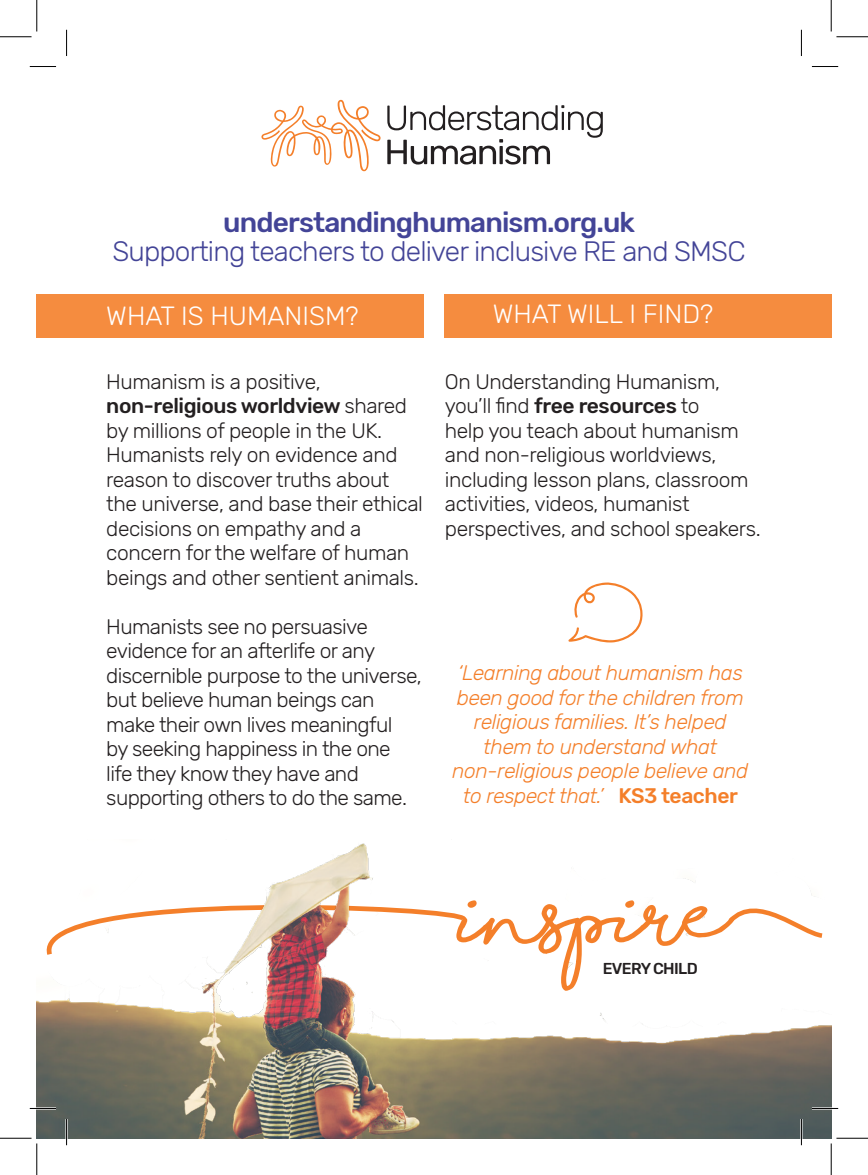
<style>
.page{position:relative;width:868px;height:1175px;background:#fff}
.page>*{position:absolute;margin:0;border:0;box-sizing:border-box;transform-origin:0 0}
.t1{font:700 75.25px "Shorelines Script";color:#f47f2a}
.t2{font:300 28px/29.8px "Rubik";letter-spacing:-.03em;color:#434497;text-align:center}
.t3{font:300 26.25px "Rubik";color:#fff}
.t4{font:300 21px/24.5px "Rubik";letter-spacing:-.02em;color:#231f20}
.t5{font:italic 300 21px/24.5px "Rubik";letter-spacing:-.02em;color:#f47f2a;text-align:center}
.t6{font:500 15.75px "Rubik";letter-spacing:-.04em;color:#231f20}
.s1{font-weight:500}
.s2{font-weight:500;font-style:normal}
</style>
<div class="page">
<svg style="left:387px;top:105px;width:215px;height:60px"></svg>
<svg style="left:261px;top:100px;width:119px;height:72px"></svg>
<img style="left:37px;top:843px;width:793px;height:295px">
<div style="left:37px;top:295px;width:386px;height:43px;background:#f58c3f"></div>
<div style="left:444px;top:295px;width:386px;height:43px;background:#f58c3f"></div>
<svg style="left:723px;top:892px;width:103px;height:48px"></svg>
<svg style="left:568px;top:582px;width:74px;height:60px"></svg>
<hr style="left:30px;top:1107px;width:26px;height:2px;background:#fff">
<hr style="left:811px;top:1107px;width:26px;height:2px;background:#fff">
<hr style="left:65px;top:1119px;width:3px;height:26px;background:#fff">
<hr style="left:800px;top:1119px;width:2px;height:26px;background:#fff">
<svg style="left:30px;top:66px;width:26px;height:1px"></svg>
<svg style="left:811px;top:66px;width:26px;height:1px"></svg>
<svg style="left:30px;top:1108px;width:26px;height:1px"></svg>
<svg style="left:811px;top:1108px;width:26px;height:1px"></svg>
<svg style="left:66px;top:30px;width:1px;height:26px"></svg>
<svg style="left:66px;top:1119px;width:1px;height:26px"></svg>
<svg style="left:800px;top:30px;width:1px;height:26px"></svg>
<svg style="left:800px;top:1119px;width:1px;height:26px"></svg>
<hr style="left:0;top:36px;width:32px;height:1px;background:#000">
<hr style="left:836px;top:36px;width:31px;height:1px;background:#000">
<hr style="left:0;top:1138px;width:32px;height:1px;background:#000">
<hr style="left:836px;top:1138px;width:31px;height:1px;background:#000">
<hr style="left:36px;top:0;width:1px;height:31px;background:#000">
<hr style="left:36px;top:1143px;width:1px;height:32px;background:#000">
<hr style="left:830px;top:0;width:1px;height:31px;background:#000">
<hr style="left:830px;top:1143px;width:1px;height:32px;background:#000">
<p class="t2" style="left:112px;top:208px;width:634px"><span class="s1">understandinghumanism.org.uk<br></span>Supporting teachers to deliver inclusive RE and SMSC</p>
<p class="t3" style="left:106px;top:301px;width:254px">WHAT IS HUMANISM?</p>
<p class="t3" style="left:492px;top:299px;width:222px">WHAT WILL I FIND?</p>
<p class="t4" style="left:106px;top:370px;width:318px">Humanism is a positive, <span class="s1">non-religious worldview</span> shared by millions of people in the UK.<br>Humanists rely on evidence and reason to discover truths about the universe, and base their ethical decisions on empathy and a concern for the welfare of human beings and other sentient animals.</p>
<p class="t4" style="left:106px;top:615px;width:317px">Humanists see no persuasive evidence for an afterlife or any discernible purpose to the universe, but believe human beings can make their own lives meaningful<br>by seeking happiness in the one life they know they have and supporting others to do the same.</p>
<p class="t4" style="left:445px;top:370px;width:317px">On Understanding Humanism, you’ll find <span class="s1">free resources</span> to<br>help you teach about humanism and non-religious worldviews, including lesson plans, classroom activities, videos, humanist perspectives, and school speakers.</p>
<p class="t5" style="left:452px;top:661px;width:297px">‘Learning about humanism has been good for the children from religious families. It’s helped them to understand what non-religious people believe and to respect that.’ <span class="s2">KS3 teacher</span></p>
<p class="t1" style="left:463px;top:887px;width:269px">inspiRe</p>
<p class="t6" style="left:602px;top:959px;width:96px">EVERY CHILD</p>
</div>
